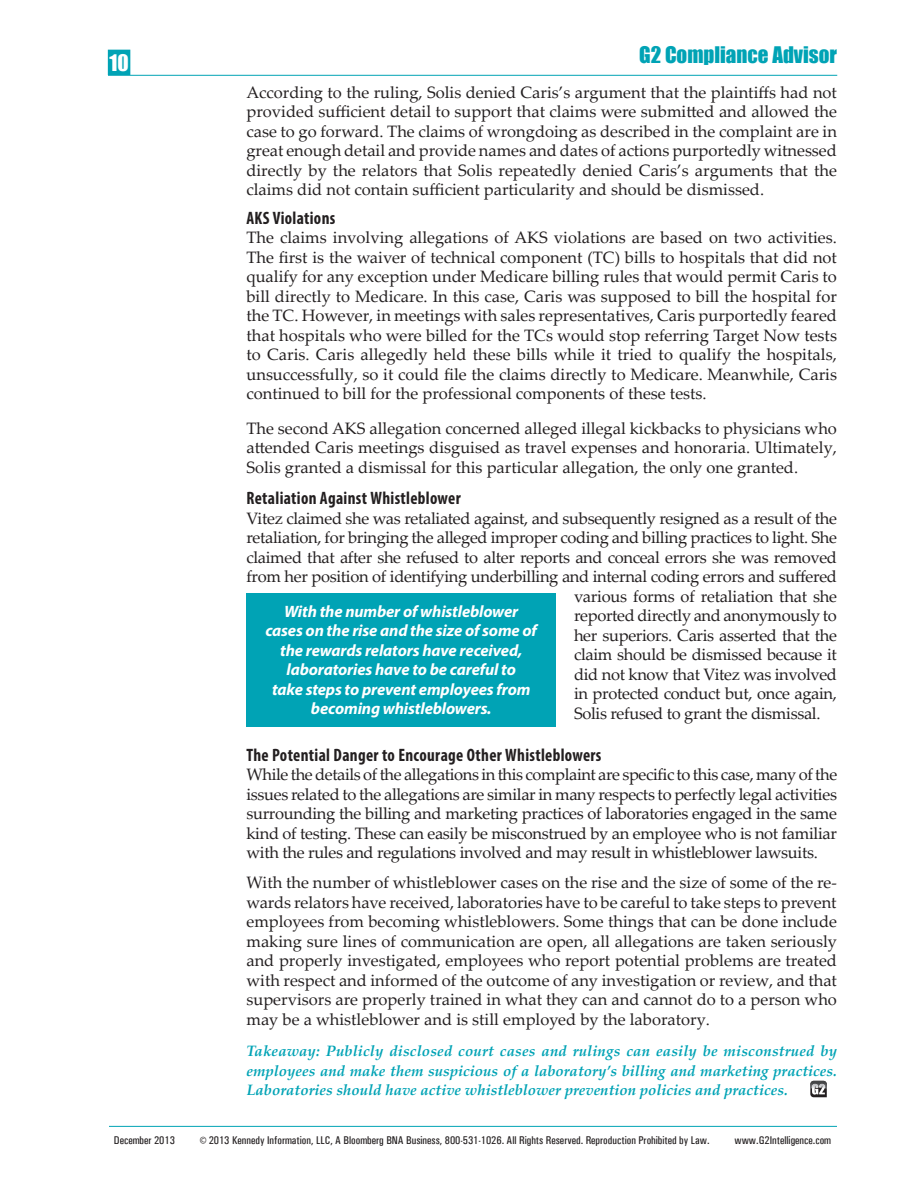
<style>
.page{position:relative;width:918px;height:1188px;background:#fff}
.page>*{position:absolute;margin:0;border:0;box-sizing:border-box;transform-origin:0 0}
.t1{font:21px "Impact";color:#00a3b5}
.t2{font:21px "Impact";color:#fff}
.ArticleBreaker{font:700 condensed 18px "Myriad Pro";letter-spacing:.02em;color:#231f20;scale:.95 1}
.ArticleText{font:16.5px/19.5px "Palatino Linotype";letter-spacing:-.02em;color:#231f20;text-align:justify}
.ArticleText-2{font:italic 700 16.5px/19.5px "Myriad Pro";letter-spacing:-.01em;color:#fff;text-align:center}
.ArticleText-3{font:italic 700 15px/19.5px "Palatino Linotype";color:#00a3b5;text-align:justify}
.t3{font:500 condensed 11.25px "Univers";color:#231f20}
.s1{font-family:"Myriad Pro";font-weight:400;font-stretch:normal}
</style>
<div class="page">
<hr style="left:108px;top:75px;width:729px;height:1px;background:#00a3b5">
<div style="left:108px;top:50px;width:22px;height:25px;background:#00a3b5"></div>
<hr style="left:109px;top:1126px;width:728px;height:1px;background:#00a3b5">
<svg style="left:810px;top:1081px;width:17px;height:16px"></svg>
<div style="left:246px;top:594px;width:310px;height:133px;background:#00a3b5"></div>
<p class="t2" style="left:110px;top:47px;width:21px">10</p>
<p class="t1" style="left:639px;top:39px;width:199px">G2 Compliance Advisor</p>
<p class="ArticleText" style="left:246px;top:82px;width:592px">According to the ruling, Solis denied Caris’s argument that the plaintiffs had not provided sufficient detail to support that claims were submitted and allowed the case to go forward. The claims of wrongdoing as described in the complaint are in great enough detail and provide names and dates of actions purportedly witnessed directly by the relators that Solis repeatedly denied Caris’s arguments that the claims did not contain sufficient particularity and should be dismissed.</p>
<p class="ArticleBreaker" style="left:246px;top:206px;width:95px">AKS Violations</p>
<p class="ArticleText" style="left:246px;top:227px;width:592px">The claims involving allegations of AKS violations are based on two activities.<br>The first is the waiver of technical component (TC) bills to hospitals that did not qualify for any exception under Medicare billing rules that would permit Caris to bill directly to Medicare. In this case, Caris was supposed to bill the hospital for the TC. However, in meetings with sales representatives, Caris purportedly feared that hospitals who were billed for the TCs would stop referring Target Now tests to Caris. Caris allegedly held these bills while it tried to qualify the hospitals, unsuccessfully, so it could file the claims directly to Medicare. Meanwhile, Caris continued to bill for the professional components of these tests.</p>
<p class="ArticleText" style="left:246px;top:418px;width:592px">The second AKS allegation concerned alleged illegal kickbacks to physicians who attended Caris meetings disguised as travel expenses and honoraria. Ultimately, Solis granted a dismissal for this particular allegation, the only one granted.</p>
<p class="ArticleBreaker" style="left:246px;top:487px;width:227px">Retaliation Against Whistleblower</p>
<p class="ArticleText" style="left:246px;top:508px;width:592px">Vitez claimed she was retaliated against, and subsequently resigned as a result of the</p>
<p class="ArticleText" style="left:246px;top:527px;width:592px">retaliation, for bringing the alleged improper coding and billing practices to light. She</p>
<p class="ArticleText" style="left:246px;top:547px;width:592px">claimed that after she refused to alter reports and conceal errors she was removed</p>
<p class="ArticleText" style="left:246px;top:566px;width:592px">from her position of identifying underbilling and internal coding errors and suffered</p>
<p class="ArticleText" style="left:574px;top:586px;width:265px">various forms of retaliation that she</p>
<p class="ArticleText" style="left:574px;top:605px;width:264px">reported directly and anonymously to</p>
<p class="ArticleText" style="left:574px;top:625px;width:264px">her superiors. Caris asserted that the</p>
<p class="ArticleText" style="left:574px;top:644px;width:264px">claim should be dismissed because it</p>
<p class="ArticleText" style="left:574px;top:664px;width:264px">did not know that Vitez was involved</p>
<p class="ArticleText" style="left:574px;top:683px;width:264px">in protected conduct but, once again,</p>
<p class="ArticleText" style="left:574px;top:703px;width:248px">Solis refused to grant the dismissal.</p>
<p class="ArticleBreaker" style="left:246px;top:743px;width:375px">The Potential Danger to Encourage Other Whistleblowers</p>
<p class="ArticleText" style="left:246px;top:764px;width:592px">While the details of the allegations in this complaint are specific to this case, many of the issues related to the allegations are similar in many respects to perfectly legal activities surrounding the billing and marketing practices of laboratories engaged in the same kind of testing. These can easily be misconstrued by an employee who is not familiar with the rules and regulations involved and may result in whistleblower lawsuits.</p>
<p class="ArticleText" style="left:246px;top:872px;width:592px">With the number of whistleblower cases on the rise and the size of some of the re&shy;wards relators have received, laboratories have to be careful to take steps to prevent employees from becoming whistleblowers. Some things that can be done include making sure lines of communication are open, all allegations are taken seriously and properly investigated, employees who report potential problems are treated with respect and informed of the outcome of any investigation or review, and that supervisors are properly trained in what they can and cannot do to a person who may be a whistleblower and is still employed by the laboratory.</p>
<p class="ArticleText-3" style="left:246px;top:1041px;width:592px">Takeaway: Publicly disclosed court cases and rulings can easily be misconstrued by employees and make them suspicious of a laboratory’s billing and marketing practices.<br>Laboratories should have active whistleblower prevention policies and practices.</p>
<p class="ArticleText-2" style="left:265px;top:601px;width:273px">With the number of whistleblower cases on the rise and the size of some of the rewards relators have received, laboratories have to be careful to<br>take steps to prevent employees from becoming whistleblowers.</p>
<p class="t3" style="left:114px;top:1133px;width:62px">December 2013</p>
<p class="t3" style="left:200px;top:1133px;width:511px"><span class="s1">©</span> 2013 Kennedy Information, LLC, A Bloomberg BNA Business, 800-531-1026. All Rights Reserved. Reproduction Prohibited by Law.</p>
<p class="t3" style="left:734px;top:1133px;width:98px">www.G2Intelligence.com</p>
</div>
